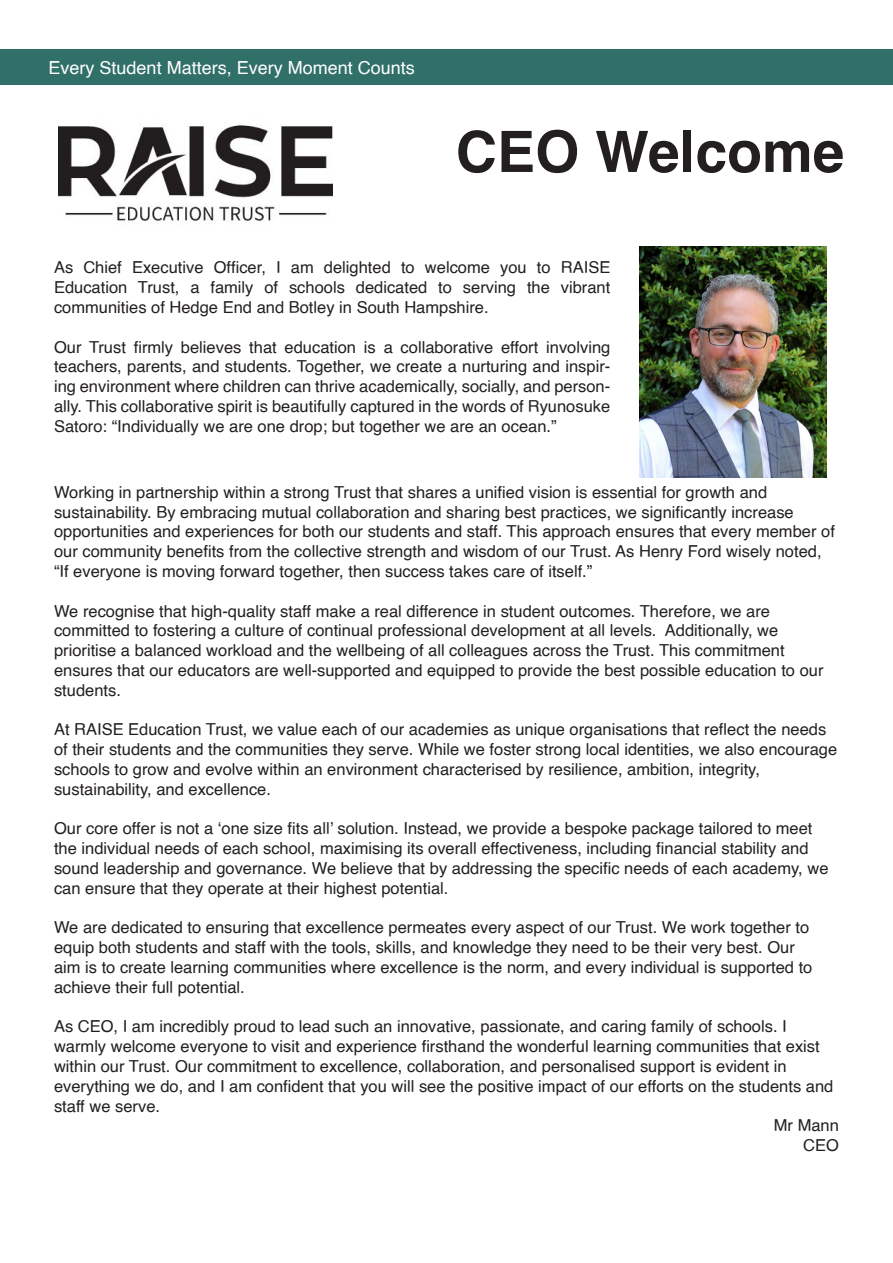
<style>
.page{position:relative;width:893px;height:1263px;background:#fff}
.page>*{position:absolute;margin:0;border:0;box-sizing:border-box;transform-origin:0 0}
.t1{font:700 57px "Helvetica";color:#231f20}
.t2{font:18px "Helvetica";color:#fff}
.t3{font:16.5px/19.8px "Helvetica";color:#231f20}
</style>
<div class="page">
<img style="left:639px;top:247px;width:187px;height:230px">
<img style="left:59px;top:125px;width:273px;height:96px">
<div style="left:0;top:50px;width:893px;height:35px;background:#317069"></div>
<p class="t2" style="left:49px;top:53px;width:368px">Every Student Matters, Every Moment Counts</p>
<p class="t2" style="left:49px;top:56px;width:368px">Every Student Matters, Every Moment Counts</p>
<p class="t1" style="left:456px;top:106px;width:390px">CEO Welcome</p>
<p class="t3" style="left:54px;top:258px;width:558px;text-align:justify">As Chief Executive Officer, I am delighted to welcome you to RAISE Education Trust, a family of schools dedicated to serving the vibrant communities of Hedge End and Botley in South Hampshire.</p>
<p class="t3" style="left:54px;top:337px;width:558px;text-align:justify">Our Trust firmly believes that education is a collaborative effort involving teachers, parents, and students. Together, we create a nurturing and inspir&shy;ing environment where children can thrive academically, socially, and person&shy;ally. This collaborative spirit is beautifully captured in the words of Ryunosuke Satoro: “Individually we are one drop; but together we are an ocean.”</p>
<p class="t3" style="left:54px;top:483px;width:741px">Working in partnership within a strong Trust that shares a unified vision is essential for growth and sustainability. By embracing mutual collaboration and sharing best practices, we significantly increase</p>
<p class="t3" style="left:54px;top:522px;width:782px">opportunities and experiences for both our students and staff. This approach ensures that every member of our community benefits from the collective strength and wisdom of our Trust. As Henry Ford wisely noted, “If everyone is moving forward together, then success takes care of itself.”</p>
<p class="t3" style="left:54px;top:601px;width:771px">We recognise that high-quality staff make a real difference in student outcomes. Therefore, we are committed to fostering a culture of continual professional development at all levels. Additionally, we prioritise a balanced workload and the wellbeing of all colleagues across the Trust. This commitment ensures that our educators are well-supported and equipped to provide the best possible education to our students.</p>
<p class="t3" style="left:54px;top:720px;width:785px">At RAISE Education Trust, we value each of our academies as unique organisations that reflect the needs of their students and the communities they serve. While we foster strong local identities, we also encourage schools to grow and evolve within an environment characterised by resilience, ambition, integrity, sustainability, and excellence.</p>
<p class="t3" style="left:54px;top:819px;width:776px">Our core offer is not a ‘one size fits all’ solution. Instead, we provide a bespoke package tailored to meet the individual needs of each school, maximising its overall effectiveness, including financial stability and sound leadership and governance. We believe that by addressing the specific needs of each academy, we can ensure that they operate at their highest potential.</p>
<p class="t3" style="left:54px;top:918px;width:760px">We are dedicated to ensuring that excellence permeates every aspect of our Trust. We work together to equip both students and staff with the tools, skills, and knowledge they need to be their very best. Our aim is to create learning communities where excellence is the norm, and every individual is supported to achieve their full potential.</p>
<p class="t3" style="left:54px;top:1017px;width:781px">As CEO, I am incredibly proud to lead such an innovative, passionate, and caring family of schools. I warmly welcome everyone to visit and experience firsthand the wonderful learning communities that exist within our Trust. Our commitment to excellence, collaboration, and personalised support is evident in everything we do, and I am confident that you will see the positive impact of our efforts on the students and staff we serve.</p>
<p class="t3" style="left:774px;top:1116px;width:67px">Mr Mann</p>
<p class="t3" style="left:803px;top:1136px;width:37px">CEO</p>
</div>
